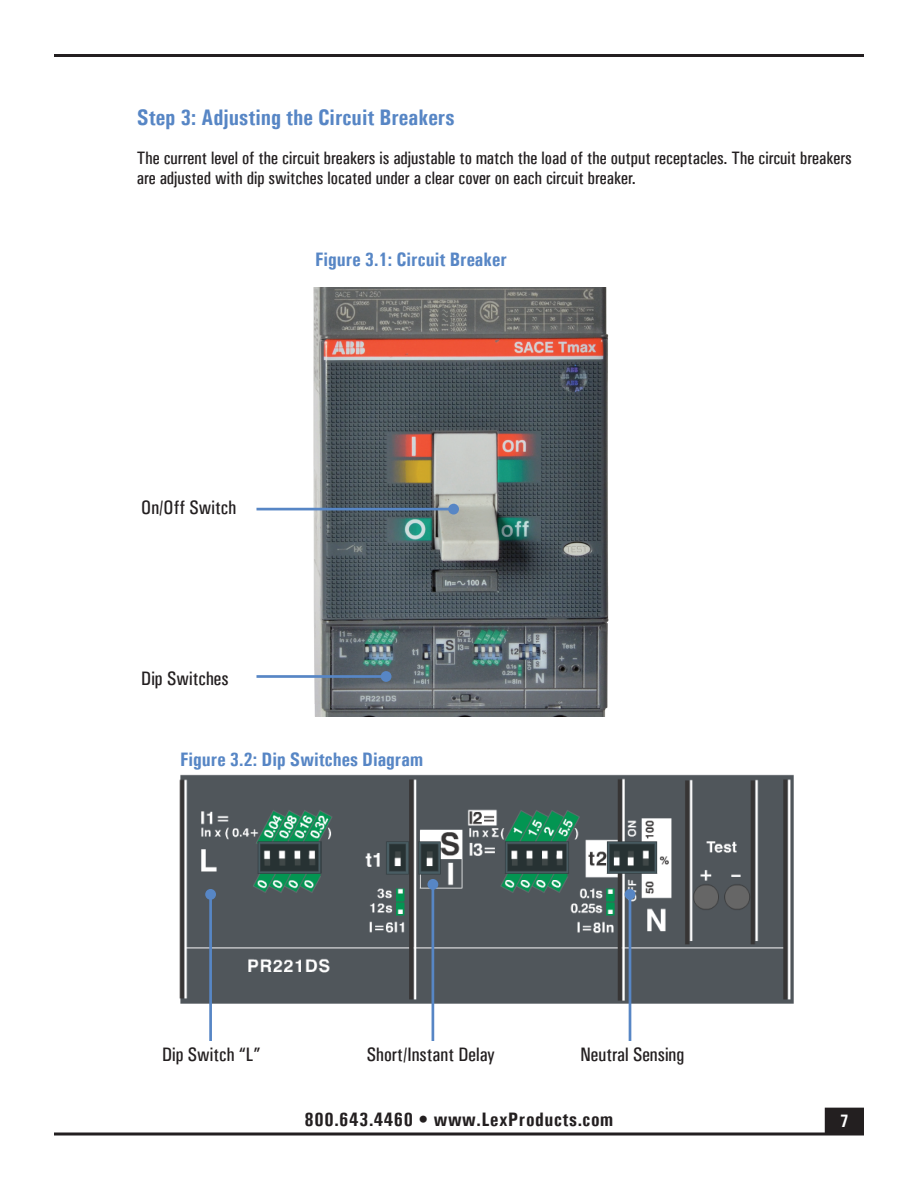
<style>
.page{position:relative;width:918px;height:1188px;background:#fff}
.page>*{position:absolute;margin:0;border:0;box-sizing:border-box;transform-origin:0 0}
.t1{font:700 condensed 22.5px "Univers";color:#5786c5}
.t2{font:19.5px "Univers Condensed";color:#231f20}
.t3{font:700 condensed 19.5px "Univers";color:#5786c5}
.t4{font:700 condensed 19.5px "Univers";letter-spacing:.03em;color:#231f20}
.Copy{font:18px/19.5px "Univers Condensed";color:#231f20}
.t5{font:700 condensed 18px "Univers";color:#fff}
</style>
<div class="page">
<svg style="left:54px;top:1132px;width:810px;height:4px;background:#5a5758"></svg>
<div style="left:826px;top:1108px;width:37px;height:26px;background:#231f20"></div>
<div style="left:825px;top:1108px;width:39px;height:27px;border:2px solid #231f20"></div>
<hr style="left:54px;top:54px;width:810px;height:3px;background:#231f20">
<img style="left:179px;top:774px;width:615px;height:232px">
<img style="left:297px;top:287px;width:312px;height:430px">
<hr style="left:256px;top:508px;width:198px;height:2px;background:#5786c5">
<div style="left:448px;top:504px;width:11px;height:10px;background:#5786c5;border-radius:50%"></div>
<hr style="left:256px;top:675px;width:130px;height:3px;background:#5786c5">
<div style="left:381px;top:671px;width:10px;height:11px;background:#5786c5;border-radius:50%"></div>
<hr style="left:209px;top:894px;width:3px;height:147px;background:#5786c5">
<div style="left:205px;top:889px;width:11px;height:11px;background:#5786c5;border-radius:50%"></div>
<hr style="left:432px;top:884px;width:2px;height:157px;background:#5786c5">
<div style="left:427px;top:879px;width:11px;height:11px;background:#5786c5;border-radius:50%"></div>
<hr style="left:629px;top:894px;width:2px;height:147px;background:#5786c5">
<div style="left:625px;top:889px;width:10px;height:11px;background:#5786c5;border-radius:50%"></div>
<p class="t1" style="left:137px;top:104px;width:319px">Step 3: Adjusting the Circuit Breakers</p>
<p class="Copy" style="left:137px;top:148px;width:716px">The current level of the circuit breakers is adjustable to match the load of the output receptacles. The circuit breakers are adjusted with dip switches located under a clear cover on each circuit breaker.</p>
<p class="t3" style="left:315px;top:247px;width:193px">Figure 3.1: Circuit Breaker</p>
<p class="t2" style="left:141px;top:496px;width:96px">On/Off Switch</p>
<p class="t2" style="left:141px;top:667px;width:89px">Dip Switches</p>
<p class="t3" style="left:180px;top:747px;width:244px">Figure 3.2: Dip Switches Diagram</p>
<p class="t2" style="left:162px;top:1043px;width:100px">Dip Switch “L”</p>
<p class="t2" style="left:367px;top:1043px;width:130px">Short/Instant Delay</p>
<p class="t2" style="left:580px;top:1043px;width:105px">Neutral Sensing</p>
<p class="t4" style="left:305px;top:1108px;width:310px">800.643.4460 • www.LexProducts.com</p>
<p class="t5" style="left:840px;top:1110px;width:10px">7</p>
</div>
